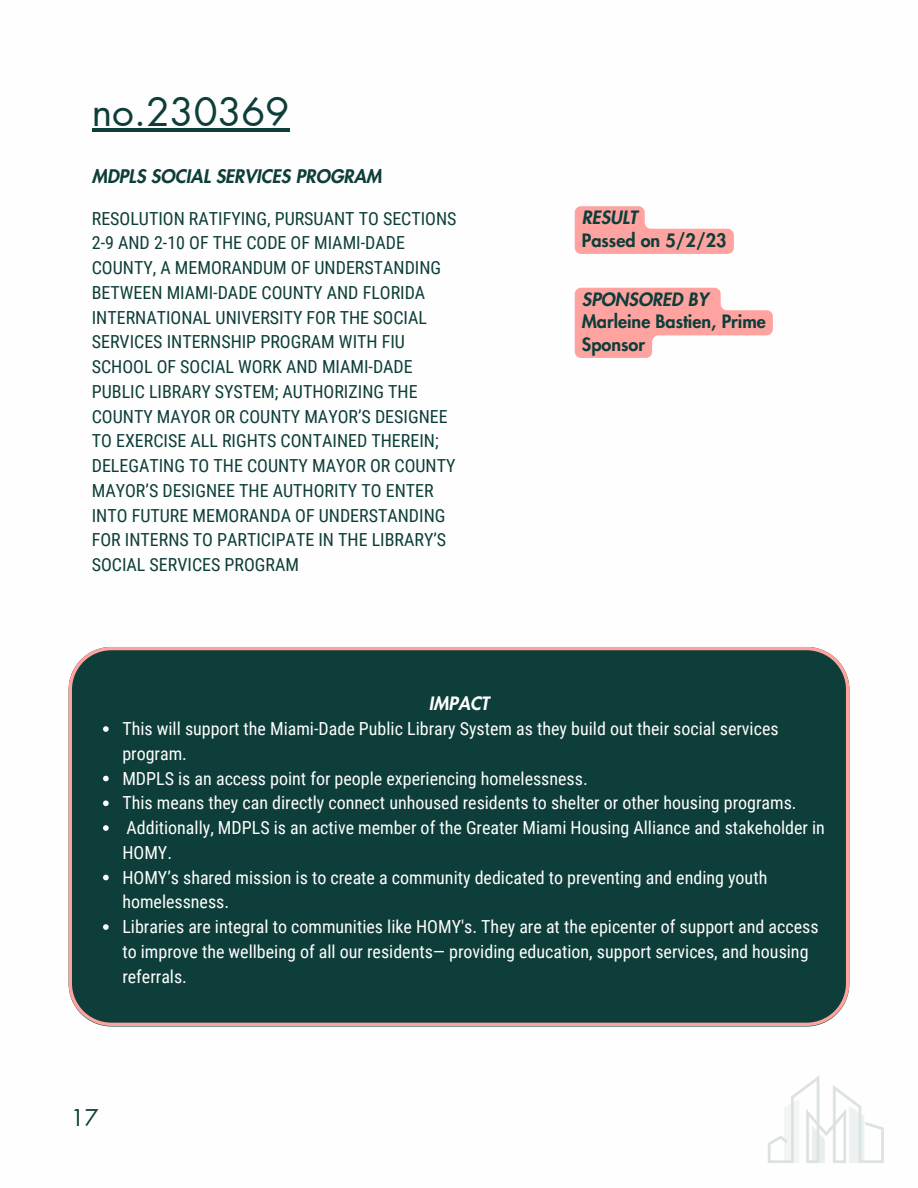
<style>
.page{position:relative;width:918px;height:1188px;background:#fff}
.page>*{position:absolute;margin:0;border:0;box-sizing:border-box;transform-origin:0 0}
.t1{font:38.85px "Futura LT Pro";color:#0d3e39}
.t2{font:22.5px "Futura LT Pro";color:#0d3e39}
.t3{font:italic 800 18.3px "Futura LT Pro";color:#0d3e39}
.t4{font:18px/24.8px "Roboto Condensed";color:#fefefe}
.t5{font:18px/24.8px "Roboto Condensed";color:#0d3e39}
.t6{font:800 18px/22.5px "Futura LT Pro";color:#0d3e39}
.t7{font:italic 800 18px "Futura LT Pro";color:#0d3e39}
.t8{font:italic 800 18px "Futura LT Pro";color:#fefefe}
</style>
<div class="page">
<svg style="left:575px;top:206px;width:159px;height:48px"></svg>
<div style="left:69px;top:647px;width:780px;height:379px;background:#0d3e39"></div>
<svg style="left:103px;top:726px;width:6px;height:6px"></svg>
<svg style="left:103px;top:776px;width:6px;height:5px"></svg>
<svg style="left:103px;top:800px;width:6px;height:6px"></svg>
<svg style="left:103px;top:825px;width:6px;height:6px"></svg>
<svg style="left:103px;top:875px;width:6px;height:5px"></svg>
<svg style="left:103px;top:924px;width:6px;height:6px"></svg>
<hr style="left:92px;top:128px;width:197px;height:4px;background:#0d3e39">
<svg style="left:575px;top:288px;width:198px;height:70px"></svg>
<img style="left:768px;top:1075px;width:116px;height:88px">
<p class="t1" style="left:92px;top:94px;width:199px">no.230369</p>
<p class="t3" style="left:92px;top:168px;width:291px">MDPLS SOCIAL SERVICES PROGRAM</p>
<p class="t5" style="left:92px;top:206px;width:366px">RESOLUTION RATIFYING, PURSUANT TO SECTIONS 2-9 AND 2-10 OF THE CODE OF MIAMI-DADE COUNTY, A MEMORANDUM OF UNDERSTANDING BETWEEN MIAMI-DADE COUNTY AND FLORIDA INTERNATIONAL UNIVERSITY FOR THE SOCIAL SERVICES INTERNSHIP PROGRAM WITH FIU SCHOOL OF SOCIAL WORK AND MIAMI-DADE PUBLIC LIBRARY SYSTEM; AUTHORIZING THE COUNTY MAYOR OR COUNTY MAYOR’S DESIGNEE TO EXERCISE ALL RIGHTS CONTAINED THEREIN; DELEGATING TO THE COUNTY MAYOR OR COUNTY MAYOR’S DESIGNEE THE AUTHORITY TO ENTER INTO FUTURE MEMORANDA OF UNDERSTANDING FOR INTERNS TO PARTICIPATE IN THE LIBRARY’S SOCIAL SERVICES PROGRAM</p>
<p class="t8" style="left:429px;top:696px;width:62px">IMPACT</p>
<p class="t7" style="left:582px;top:210px;width:57px">RESULT</p>
<p class="t6" style="left:582px;top:230px;width:146px">Passed on 5/2/23</p>
<p class="t7" style="left:582px;top:291px;width:128px">SPONSORED BY</p>
<p class="t6" style="left:582px;top:311px;width:185px">Marleine Bastien, Prime<br>Sponsor</p>
<p class="t4" style="left:122px;top:717px;width:658px">This will support the Miami-Dade Public Library System as they build out their social services program.</p>
<p class="t4" style="left:122px;top:766px;width:467px">MDPLS is an access point for people experiencing homelessness.</p>
<p class="t4" style="left:122px;top:791px;width:676px">This means they can directly connect unhoused residents to shelter or other housing programs.</p>
<p class="t4" style="left:122px;top:816px;width:704px">Additionally, MDPLS is an active member of the Greater Miami Housing Alliance and stakeholder in<br>HOMY.</p>
<p class="t4" style="left:122px;top:865px;width:646px">HOMY’s shared mission is to create a community dedicated to preventing and ending youth homelessness.</p>
<p class="t4" style="left:122px;top:915px;width:698px">Libraries are integral to communities like HOMY's. They are at the epicenter of support and access to improve the wellbeing of all our residents— providing education, support services, and housing referrals.</p>
<p class="t2" style="left:71px;top:1108px;width:29px">17</p>
</div>
